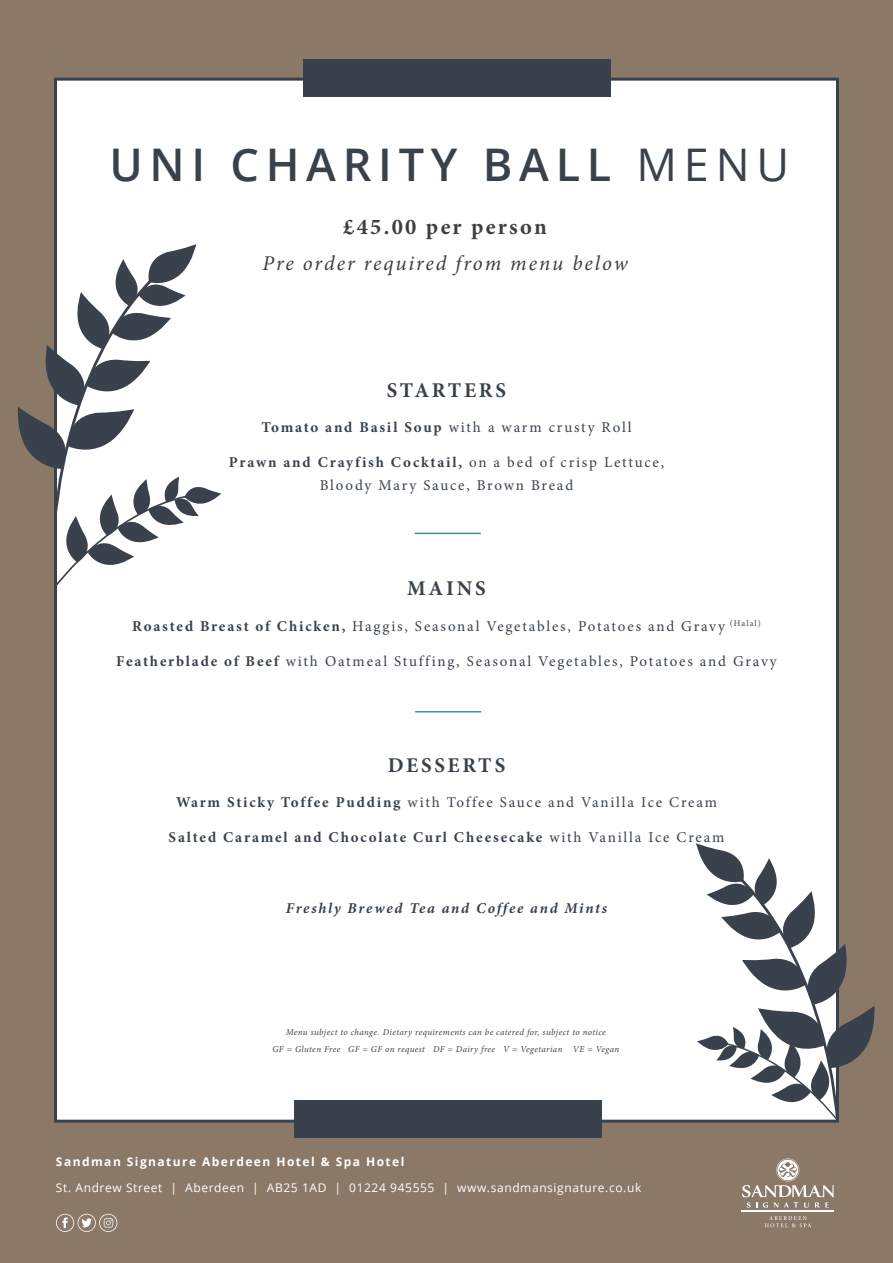
<style>
.page{position:relative;width:893px;height:1263px;background:#8a7966}
.page>*{position:absolute;margin:0;border:0;box-sizing:border-box;transform-origin:0 0}
.t1{font:600 45px "Open Sans";letter-spacing:.15em;color:#39424c}
.t2{font:700 22.5px "Minion Pro";letter-spacing:.1em;color:#3e3e3f}
.t3{font:italic 21px "Minion Pro";letter-spacing:.09em;color:#3e3e3f}
.t4{font:700 21px "Minion Pro";letter-spacing:.13em;color:#39424c}
.t5{font:15px/22.5px "Minion Pro";letter-spacing:.12em;color:#39424c;text-align:center}
.t6{font:700 15px "Minion Pro";letter-spacing:.12em;color:#39424c}
.t7{font:italic 700 15px "Minion Pro";letter-spacing:.115em;color:#39424c}
.t8{font:12px "Open Sans";letter-spacing:.05em;color:#fff}
.t9{font:700 12px "Open Sans";letter-spacing:.12em;color:#fff}
.t10{font:italic 9px/17.7px "Minion Pro";letter-spacing:.04em;color:#39424c;text-align:center}
.s1{font-weight:400}
.s2{font-weight:700}
</style>
<div class="page">
<div style="left:54px;top:78px;width:785px;height:1045px;background:#fff;border:3px solid #39424c"></div>
<div style="left:303px;top:59px;width:308px;height:37px;background:#39424c"></div>
<svg style="left:696px;top:843px;width:179px;height:276px"></svg>
<svg style="left:17px;top:244px;width:204px;height:341px"></svg>
<div style="left:294px;top:1101px;width:308px;height:37px;background:#39424c"></div>
<svg style="left:56px;top:1214px;width:61px;height:18px"></svg>
<hr style="left:741px;top:1211px;width:93px;height:1px;background:#fff">
<hr style="left:741px;top:1212px;width:93px;height:1px;background:#fff">
<svg style="left:742px;top:1158px;width:91px;height:50px"></svg>
<svg style="left:765px;top:1216px;width:46px;height:11px"></svg>
<hr style="left:415px;top:711px;width:66px;height:1px;background:#42939e">
<hr style="left:415px;top:533px;width:66px;height:1px;background:#42939e">
<h1 class="t1" style="left:109px;top:133px;width:681px">UNI CHARITY BALL <span class="s1">MENU</span></h1>
<h2 class="t2" style="left:343px;top:210px;width:205px">£45.00 per person</h2>
<h3 class="t3" style="left:262px;top:248px;width:367px">Pre order required from menu below</h3>
<h3 class="t4" style="left:387px;top:375px;width:121px">STARTERS</h3>
<p class="t5" style="left:261px;top:416px;width:372px"><span class="s2">Tomato and Basil Soup</span> with a warm crusty Roll</p>
<p class="t5" style="left:229px;top:451px;width:437px"><span class="s2">Prawn and Crayfish Cocktail,</span> on a bed of crisp Lettuce,<br>Bloody Mary Sauce, Brown Bread</p>
<h3 class="t4" style="left:407px;top:574px;width:80px">MAINS</h3>
<p class="t5" style="left:132px;top:615px;width:630px"><span class="s2">Roasted Breast of Chicken,</span> Haggis, Seasonal Vegetables, Potatoes and Gravy <sup>(Halal)</sup></p>
<p class="t5" style="left:116px;top:650px;width:662px"><span class="s2">Featherblade of Beef</span> with Oatmeal Stuffing, Seasonal Vegetables, Potatoes and Gravy</p>
<h3 class="t4" style="left:388px;top:750px;width:119px">DESSERTS</h3>
<p class="t5" style="left:176px;top:791px;width:542px"><span class="s2">Warm Sticky Toffee Pudding</span> with Toffee Sauce and Vanilla Ice Cream</p>
<p class="t6" style="left:169px;top:827px;width:557px">Salted Caramel and Chocolate Curl Cheesecake <span class="s1">with Vanilla Ice Cream</span></p>
<p class="t7" style="left:286px;top:897px;width:323px">Freshly Brewed Tea and Coffee and Mints</p>
<p class="t10" style="left:272px;top:1023px;width:348px">Menu subject to change. Dietary requirements can be catered for, subject to notice<br>GF = Gluten Free GF = GF on request DF = Dairy free V = Vegetarian VE = Vegan</p>
<p class="t9" style="left:56px;top:1153px;width:350px">Sandman Signature Aberdeen Hotel &amp; Spa Hotel</p>
<p class="t8" style="left:56px;top:1179px;width:587px">St. Andrew Street | Aberdeen | AB25 1AD | 01224 945555 | www.sandmansignature.co.uk</p>
</div>
